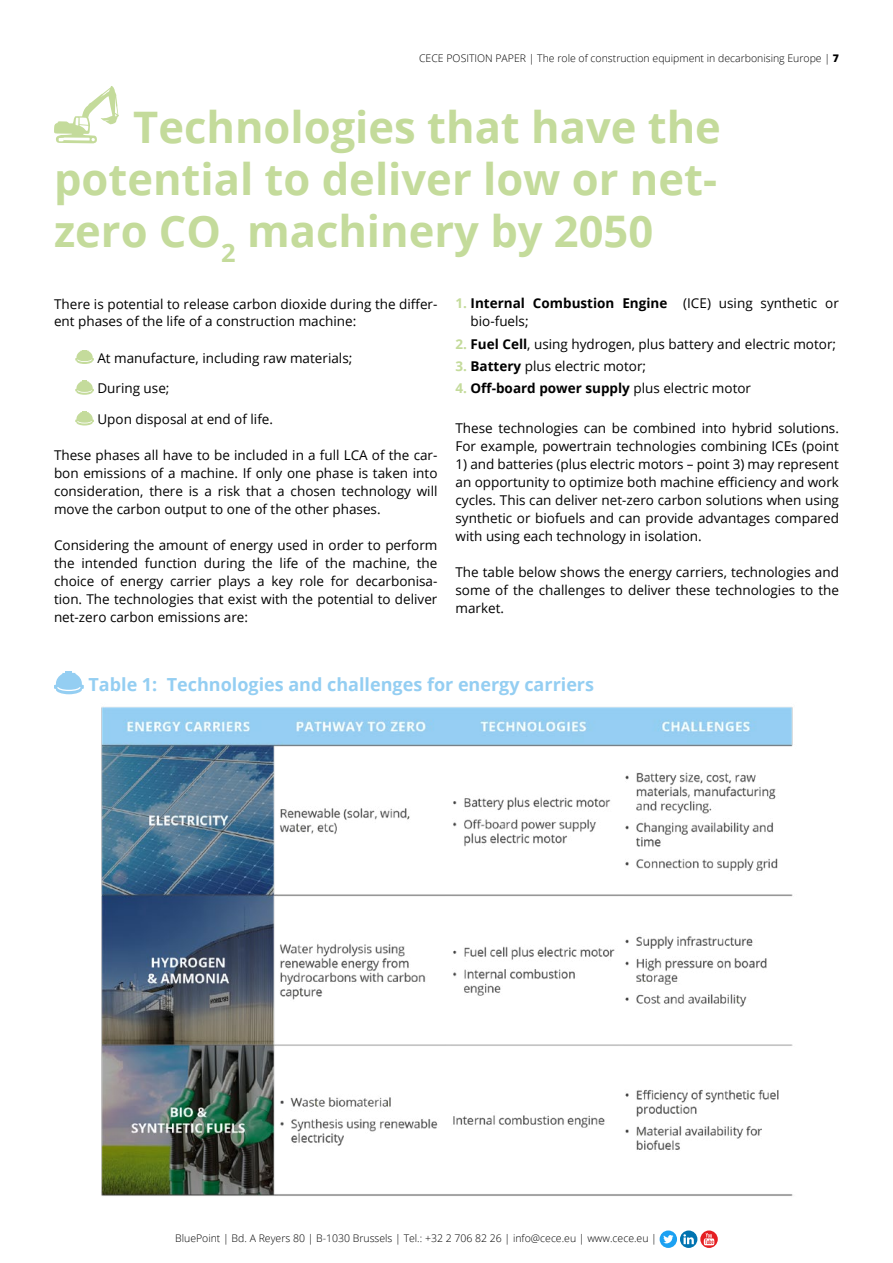
<style>
.page{position:relative;width:893px;height:1263px;background:#fff}
.page>*{position:absolute;margin:0;border:0;box-sizing:border-box;transform-origin:0 0}
.t1{font:700 43.5px/52.2px "Open Sans";color:#c4db9b;text-align:justify}
.t2{font:700 18px "Open Sans";color:#94cef2}
.t3{font:13.5px/18px "Open Sans";color:#000;text-align:justify}
.t4{font:700 13.5px "Open Sans";color:#000}
.t5{font:300 10.5px "Open Sans";color:#000}
.s1{font-weight:800}
.s2{font-weight:700;color:#c4db9b}
.s3{font-weight:700}
.s4{color:#c4db9b}
.s5{font-weight:400}
</style>
<div class="page">
<svg style="left:660px;top:1230px;width:37px;height:18px"></svg>
<svg style="left:700px;top:1230px;width:18px;height:18px"></svg>
<svg style="left:704px;top:1233px;width:10px;height:12px"></svg>
<svg style="left:75px;top:350px;width:19px;height:14px"></svg>
<svg style="left:75px;top:381px;width:19px;height:14px"></svg>
<svg style="left:75px;top:411px;width:19px;height:14px"></svg>
<img style="left:65px;top:694px;width:728px;height:502px">
<div style="left:66px;top:672px;width:6px;height:9px;background:#94cef2"></div>
<svg style="left:54px;top:673px;width:30px;height:21px"></svg>
<svg style="left:54px;top:86px;width:65px;height:57px"></svg>
<p class="t5" style="left:419px;top:51px;width:421px">CECE POSITION PAPER | The role of construction equipment in decarbonising Europe | <span class="s1">7</span></p>
<h1 class="t1" style="left:54px;top:100px;width:668px;text-indent:79px">Technologies that have the potential to deliver low or net&shy;zero CO<sub>2</sub> machinery by 2050</h1>
<p class="t3" style="left:54px;top:294px;width:385px">There is potential to release carbon dioxide during the differ&shy;ent phases of the life of a construction machine:</p>
<p class="t3" style="left:97px;top:348px;width:256px">At manufacture, including raw materials;</p>
<p class="t3" style="left:97px;top:379px;width:74px">During use;</p>
<p class="t3" style="left:97px;top:410px;width:177px">Upon disposal at end of life.</p>
<p class="t3" style="left:54px;top:446px;width:385px">These phases all have to be included in a full LCA of the car&shy;bon emissions of a machine. If only one phase is taken into consideration, there is a risk that a chosen technology will move the carbon output to one of the other phases.</p>
<p class="t3" style="left:54px;top:536px;width:385px">Considering the amount of energy used in order to perform the intended function during the life of the machine, the choice of energy carrier plays a key role for decarbonisa&shy;tion. The technologies that exist with the potential to deliver net-zero carbon emissions are:</p>
<p class="t3" style="left:471px;top:294px;width:370px;text-indent:-15px"><span class="s2">1.</span> <span class="s3">Internal Combustion Engine</span> (ICE) using synthetic or bio-fuels;</p>
<p class="t3" style="left:455px;top:334px;width:382px"><span class="s2">2.</span> <span class="s3">Fuel Cell</span>, using hydrogen, plus battery and electric motor;</p>
<p class="t3" style="left:455px;top:357px;width:192px"><span class="s2">3.</span> <span class="s3">Battery</span> plus electric motor;</p>
<p class="t4" style="left:455px;top:379px;width:297px"><span class="s4">4.</span> Off-board power supply <span class="s5">plus electric motor</span></p>
<p class="t3" style="left:455px;top:419px;width:385px">These technologies can be combined into hybrid solutions.<br>For example, powertrain technologies combining ICEs (point</p>
<p class="t3" style="left:455px;top:455px;width:385px">1) and batteries (plus electric motors – point 3) may represent an opportunity to optimize both machine efficiency and work cycles. This can deliver net-zero carbon solutions when using synthetic or biofuels and can provide advantages compared with using each technology in isolation.</p>
<p class="t3" style="left:455px;top:563px;width:385px">The table below shows the energy carriers, technologies and some of the challenges to deliver these technologies to the market.</p>
<h2 class="t2" style="left:88px;top:672px;width:507px">Table 1: Technologies and challenges for energy carriers</h2>
<p class="t5" style="left:175px;top:1231px;width:483px">BluePoint | Bd. A Reyers 80 | B-1030 Brussels | Tel.: +32 2 706 82 26 | info@cece.eu | www.cece.eu |</p>
</div>
